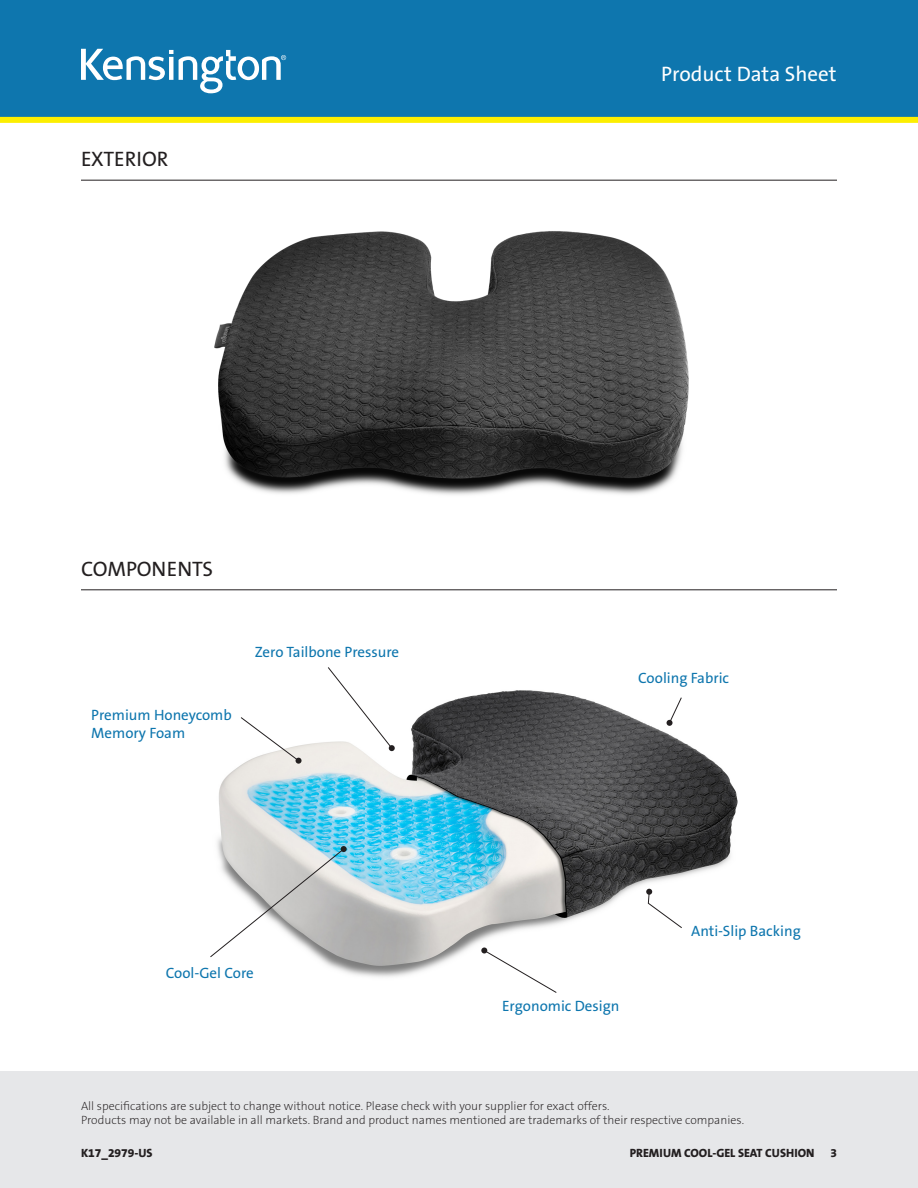
<style>
.page{position:relative;width:918px;height:1188px;background:#fff}
.page>*{position:absolute;margin:0;border:0;box-sizing:border-box;transform-origin:0 0}
.Image_Page_Header{font:21px "The Sans KENSINGTON5 Rg";color:#231f20}
.t1{font:21px "The Sans KENSINGTON5 Rg";color:#fff}
.Image_Body{font:15px/18px "The Sans KENSINGTON5 Rg";color:#0e76ae}
.t2{font:12px/14.4px "The Sans KENSINGTON2 XL";color:#231f20}
.t3{font:12px "The Sans KENSINGTON8 XB";color:#231f20}
</style>
<div class="page">
<div style="left:0;top:1071px;width:918px;height:117px;background:#e6e7e9"></div>
<div style="left:0;top:0;width:918px;height:120px;background:#0e76ae"></div>
<svg style="left:81px;top:49px;width:205px;height:44px"></svg>
<div style="left:0;top:117px;width:918px;height:6px;background:#fcee01"></div>
<hr style="left:81px;top:180px;width:756px;height:1px;background:#231f20">
<hr style="left:81px;top:589px;width:756px;height:1px;background:#231f20">
<img style="left:214px;top:231px;width:475px;height:264px">
<img style="left:217px;top:690px;width:521px;height:287px">
<svg style="left:240px;top:716px;width:62px;height:48px"></svg>
<svg style="left:210px;top:846px;width:137px;height:112px"></svg>
<svg style="left:327px;top:667px;width:68px;height:84px"></svg>
<svg style="left:481px;top:948px;width:76px;height:45px"></svg>
<svg style="left:667px;top:697px;width:15px;height:29px"></svg>
<svg style="left:646px;top:889px;width:37px;height:40px"></svg>
<p class="Image_Page_Header" style="left:81px;top:148px;width:89px">EXTERIOR</p>
<h1 class="t1" style="left:661px;top:63px;width:177px">Product Data Sheet</h1>
<p class="Image_Page_Header" style="left:81px;top:558px;width:134px">COMPONENTS</p>
<p class="Image_Body" style="left:91px;top:707px;width:142px">Premium Honeycomb<br>Memory Foam</p>
<p class="Image_Body" style="left:255px;top:643px;width:146px">Zero Tailbone Pressure</p>
<p class="Image_Body" style="left:166px;top:964px;width:90px">Cool-Gel Core</p>
<p class="Image_Body" style="left:638px;top:669px;width:92px">Cooling Fabric</p>
<p class="Image_Body" style="left:502px;top:998px;width:119px">Ergonomic Design</p>
<p class="Image_Body" style="left:691px;top:923px;width:111px">Anti-Slip Backing</p>
<p class="t2" style="left:81px;top:1099px;width:665px">All specifications are subject to change without notice. Please check with your supplier for exact offers.<br>Products may not be available in all markets. Brand and product names mentioned are trademarks of their respective companies.</p>
<p class="t3" style="left:81px;top:1146px;width:73px">K17_2979-US</p>
<p class="t3" style="left:630px;top:1146px;width:186px">PREMIUM COOL-GEL SEAT CUSHION</p>
<p class="t3" style="left:830px;top:1146px;width:8px">3</p>
</div>
